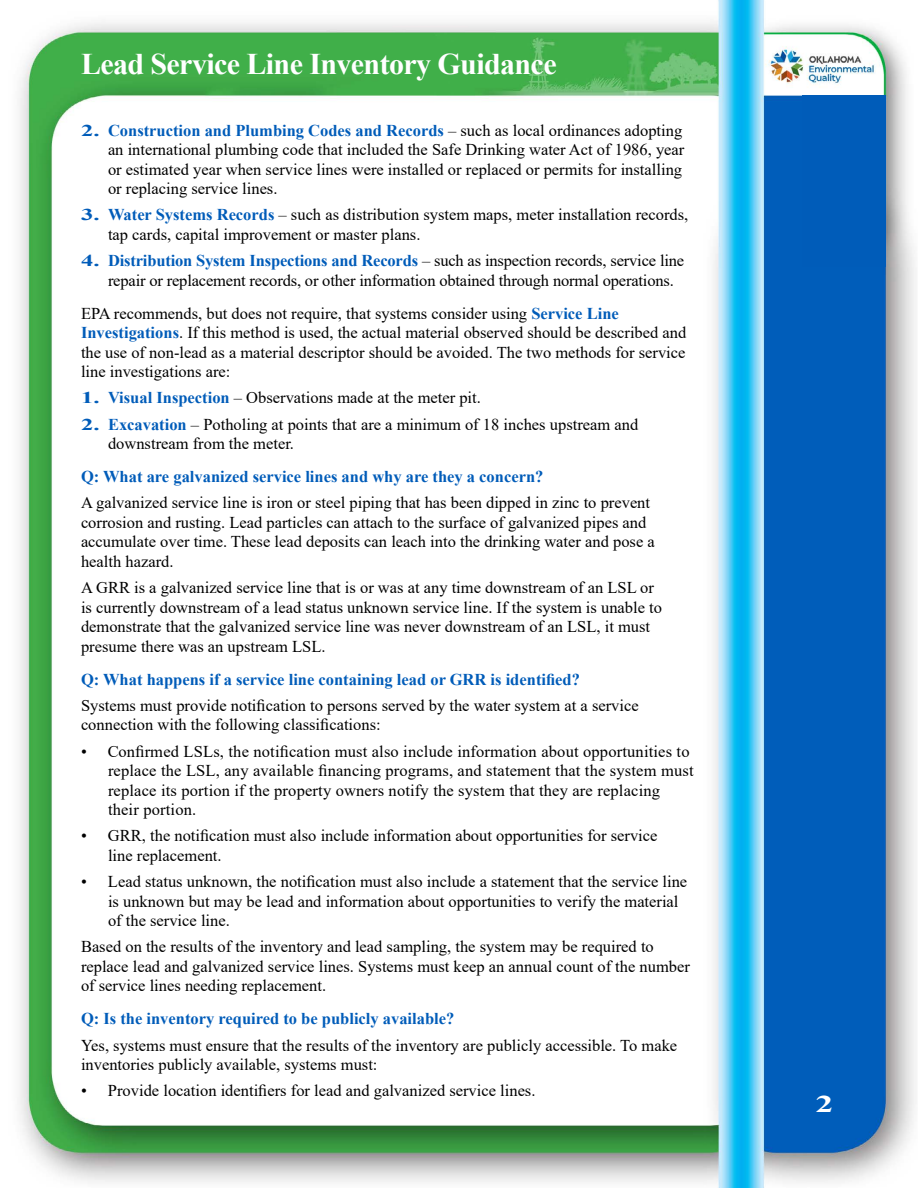
<style>
.page{position:relative;width:918px;height:1188px;background:#fff}
.page>*{position:absolute;margin:0;border:0;box-sizing:border-box;transform-origin:0 0}
._1_White_Headline{font:700 30px "Times New Roman";letter-spacing:-.02em;color:#fff}
.t1{font:700 24px "Times New Roman";color:#fff;scale:1.5 1}
._4_body_bulleted{font:16.5px/19.5px "Times New Roman";color:#000}
._3_body_simple{font:16.5px/19.5px "Times New Roman";color:#000}
.blue_question{font:700 16.5px "Times New Roman";color:#005cb9}
.s1{font-weight:700;color:#005cb9}
</style>
<div class="page">
<img style="left:19px;top:0;width:897px;height:1188px">
<div style="left:802px;top:96px;width:84px;height:171px;background:#005cb9"></div>
<p class="_1_White_Headline" style="left:81px;top:42px;width:477px">Lead Service Line Inventory Guidance</p>
<p class="_4_body_bulleted" style="left:108px;top:120px;width:578px;text-indent:-27px"><span class="s1">2. Construction and Plumbing Codes and Records</span> – such as local ordinances adopting an international plumbing code that included the Safe Drinking water Act of 1986, year or estimated year when service lines were installed or replaced or permits for installing or replacing service lines.</p>
<p class="_4_body_bulleted" style="left:108px;top:205px;width:582px;text-indent:-27px"><span class="s1">3. Water Systems Records</span> – such as distribution system maps, meter installation records, tap cards, capital improvement or master plans.</p>
<p class="_4_body_bulleted" style="left:108px;top:250px;width:578px;text-indent:-27px"><span class="s1">4. Distribution System Inspections and Records</span> – such as inspection records, service line repair or replacement records, or other information obtained through normal operations.</p>
<p class="_3_body_simple" style="left:81px;top:303px;width:607px">EPA recommends, but does not require, that systems consider using <span class="s1">Service Line Investigations</span>. If this method is used, the actual material observed should be described and the use of non-lead as a material descriptor should be avoided. The two methods for service line investigations are:</p>
<p class="_4_body_bulleted" style="left:81px;top:388px;width:401px"><span class="s1">1. Visual Inspection</span> – Observations made at the meter pit.</p>
<p class="_4_body_bulleted" style="left:108px;top:414px;width:532px;text-indent:-27px"><span class="s1">2. Excavation</span> – Potholing at points that are a minimum of 18 inches upstream and downstream from the meter.</p>
<p class="blue_question" style="left:81px;top:465px;width:464px">Q: What are galvanized service lines and why are they a concern?</p>
<p class="_3_body_simple" style="left:81px;top:493px;width:575px">A galvanized service line is iron or steel piping that has been dipped in zinc to prevent corrosion and rusting. Lead particles can attach to the surface of galvanized pipes and accumulate over time. These lead deposits can leach into the drinking water and pose a health hazard.</p>
<p class="_3_body_simple" style="left:81px;top:577px;width:583px">A GRR is a galvanized service line that is or was at any time downstream of an LSL or is currently downstream of a lead status unknown service line. If the system is unable to demonstrate that the galvanized service line was never downstream of an LSL, it must presume there was an upstream LSL.</p>
<p class="blue_question" style="left:81px;top:667px;width:501px">Q: What happens if a service line containing lead or GRR is identified?</p>
<p class="_3_body_simple" style="left:81px;top:695px;width:559px">Systems must provide notification to persons served by the water system at a service connection with the following classifications:</p>
<p class="_4_body_bulleted" style="left:108px;top:741px;width:587px;text-indent:-27px">• Confirmed LSLs, the notification must also include information about opportunities to replace the LSL, any available financing programs, and statement that the system must replace its portion if the property owners notify the system that they are replacing their portion.</p>
<p class="_4_body_bulleted" style="left:108px;top:826px;width:551px;text-indent:-27px">• GRR, the notification must also include information about opportunities for service line replacement.</p>
<p class="_4_body_bulleted" style="left:108px;top:871px;width:581px;text-indent:-27px">• Lead status unknown, the notification must also include a statement that the service line is unknown but may be lead and information about opportunities to verify the material of the service line.</p>
<p class="_3_body_simple" style="left:81px;top:937px;width:610px">Based on the results of the inventory and lead sampling, the system may be required to replace lead and galvanized service lines. Systems must keep an annual count of the number of service lines needing replacement.</p>
<p class="blue_question" style="left:81px;top:1007px;width:375px">Q: Is the inventory required to be publicly available?</p>
<p class="_3_body_simple" style="left:81px;top:1035px;width:598px">Yes, systems must ensure that the results of the inventory are publicly accessible. To make inventories publicly available, systems must:</p>
<p class="_4_body_bulleted" style="left:81px;top:1081px;width:456px">• Provide location identifiers for lead and galvanized service lines.</p>
<p class="t1" style="left:816px;top:1086px;width:13px">2</p>
</div>
